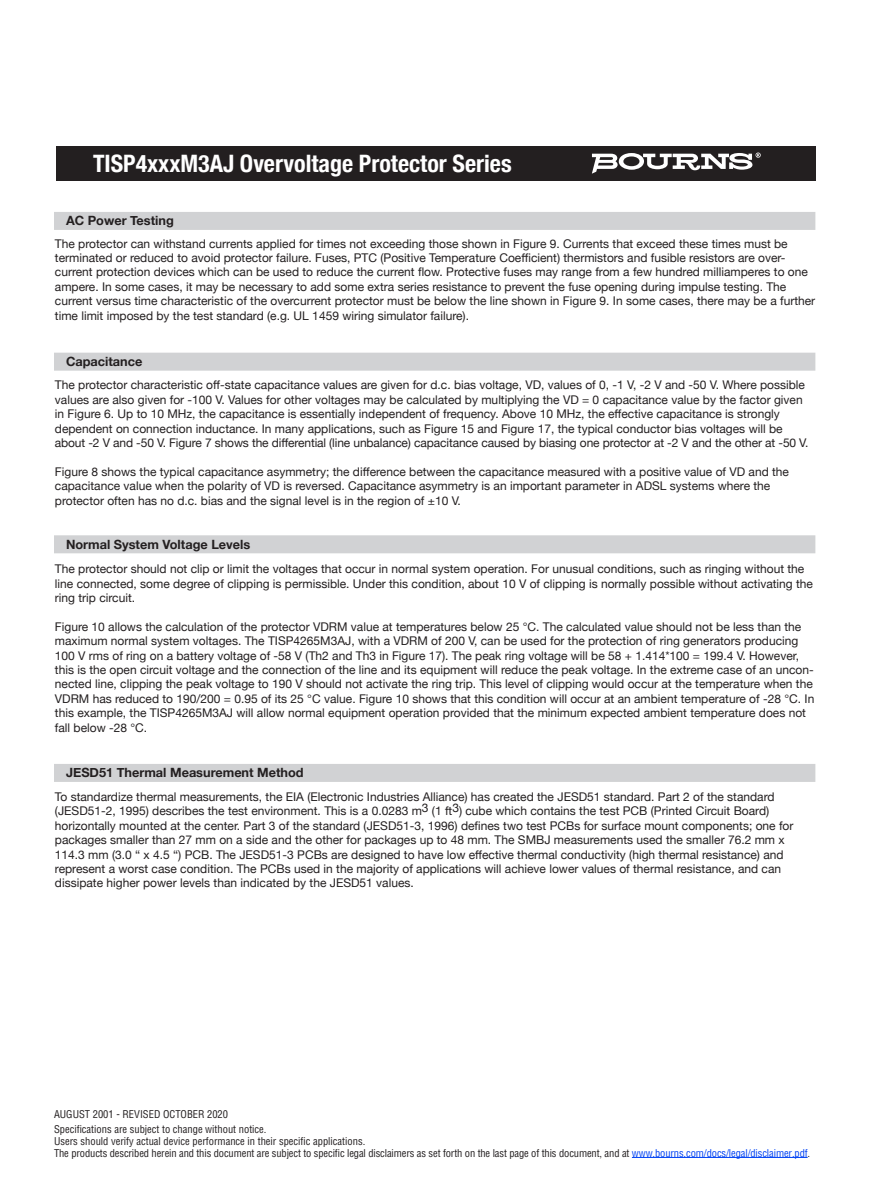
<style>
.page{position:relative;width:891px;height:1188px;background:#fff}
.page>*{position:absolute;margin:0;border:0;box-sizing:border-box;transform-origin:0 0}
.t1{font:700 condensed 24px "Helvetica Neue";color:#fff}
.t2{font:700 12.75px "Helvetica Neue";color:#231f20}
.t3{font:12px/14.4px "Helvetica Neue";color:#231f20}
.t4{font:condensed 10.5px/14.4px "Helvetica";letter-spacing:-.01em;color:#231f20}
.s1{color:#0042f4}
</style>
<div class="page">
<hr style="left:632px;top:1157px;width:176px;height:1px;background:#0042f4">
<div style="left:56px;top:146px;width:759px;height:34px;background:#231f20"></div>
<svg style="left:592px;top:153px;width:169px;height:21px"></svg>
<div style="left:54px;top:212px;width:761px;height:18px;background:#d1d2d4"></div>
<div style="left:54px;top:353px;width:761px;height:18px;background:#d1d2d4"></div>
<div style="left:54px;top:535px;width:761px;height:18px;background:#d1d2d4"></div>
<div style="left:54px;top:764px;width:761px;height:18px;background:#d1d2d4"></div>
<h1 class="t1" style="left:93px;top:143px;width:420px">TISP4xxxM3AJ Overvoltage Protector Series</h1>
<p class="t2" style="left:66px;top:211px;width:109px">AC Power Testing</p>
<p class="t3" style="left:55px;top:237px;width:762px">The protector can withstand currents applied for times not exceeding those shown in Figure 9. Currents that exceed these times must be terminated or reduced to avoid protector failure. Fuses, PTC (Positive Temperature Coefficient) thermistors and fusible resistors are over&shy;current protection devices which can be used to reduce the current flow. Protective fuses may range from a few hundred milliamperes to one ampere. In some cases, it may be necessary to add some extra series resistance to prevent the fuse opening during impulse testing. The current versus time characteristic of the overcurrent protector must be below the line shown in Figure 9. In some cases, there may be a further time limit imposed by the test standard (e.g. UL 1459 wiring simulator failure).</p>
<p class="t2" style="left:66px;top:352px;width:78px">Capacitance</p>
<p class="t3" style="left:55px;top:379px;width:755px">The protector characteristic off-state capacitance values are given for d.c. bias voltage, VD, values of 0, -1 V, -2 V and -50 V. Where possible values are also given for -100 V. Values for other voltages may be calculated by multiplying the VD = 0 capacitance value by the factor given in Figure 6. Up to 10 MHz, the capacitance is essentially independent of frequency. Above 10 MHz, the effective capacitance is strongly dependent on connection inductance. In many applications, such as Figure 15 and Figure 17, the typical conductor bias voltages will be about -2 V and -50 V. Figure 7 shows the differential (line unbalance) capacitance caused by biasing one protector at -2 V and the other at -50 V.</p>
<p class="t3" style="left:55px;top:465px;width:736px">Figure 8 shows the typical capacitance asymmetry; the difference between the capacitance measured with a positive value of VD and the capacitance value when the polarity of VD is reversed. Capacitance asymmetry is an important parameter in ADSL systems where the protector often has no d.c. bias and the signal level is in the region of ±10 V.</p>
<p class="t2" style="left:66px;top:534px;width:186px">Normal System Voltage Levels</p>
<p class="t3" style="left:55px;top:562px;width:760px">The protector should not clip or limit the voltages that occur in normal system operation. For unusual conditions, such as ringing without the line connected, some degree of clipping is permissible. Under this condition, about 10 V of clipping is normally possible without activating the ring trip circuit.</p>
<p class="t3" style="left:55px;top:620px;width:761px">Figure 10 allows the calculation of the protector VDRM value at temperatures below 25 °C. The calculated value should not be less than the maximum normal system voltages. The TISP4265M3AJ, with a VDRM of 200 V, can be used for the protection of ring generators producing 100 V rms of ring on a battery voltage of -58 V (Th2 and Th3 in Figure 17). The peak ring voltage will be 58 + 1.414*100 = 199.4 V. However, this is the open circuit voltage and the connection of the line and its equipment will reduce the peak voltage. In the extreme case of an uncon&shy;nected line, clipping the peak voltage to 190 V should not activate the ring trip. This level of clipping would occur at the temperature when the VDRM has reduced to 190/200 = 0.95 of its 25 °C value. Figure 10 shows that this condition will occur at an ambient temperature of -28 °C. In this example, the TISP4265M3AJ will allow normal equipment operation provided that the minimum expected ambient temperature does not fall below -28 °C.</p>
<p class="t2" style="left:66px;top:763px;width:239px">JESD51 Thermal Measurement Method</p>
<p class="t3" style="left:55px;top:790px;width:740px">To standardize thermal measurements, the EIA (Electronic Industries Alliance) has created the JESD51 standard. Part 2 of the standard (JESD51-2, 1995) describes the test environment. This is a 0.0283 m3 (1 ft3) cube which contains the test PCB (Printed Circuit Board) horizontally mounted at the center. Part 3 of the standard (JESD51-3, 1996) defines two test PCBs for surface mount components; one for packages smaller than 27 mm on a side and the other for packages up to 48 mm. The SMBJ measurements used the smaller 76.2 mm x 114.3 mm (3.0 “ x 4.5 “) PCB. The JESD51-3 PCBs are designed to have low effective thermal conductivity (high thermal resistance) and represent a worst case condition. The PCBs used in the majority of applications will achieve lower values of thermal resistance, and can dissipate higher power levels than indicated by the JESD51 values.</p>
<p class="t4" style="left:54px;top:1107px;width:214px">AUGUST 2001 - REVISED OCTOBER 2020<br>Specifications are subject to change without notice.</p>
<p class="t4" style="left:54px;top:1134px;width:758px;line-height:12px">Users should verify actual device performance in their specific applications.<br>The products described herein and this document are subject to specific legal disclaimers as set forth on the last page of this document, and at <span class="s1">www.bourns.com/docs/legal/disclaimer.pdf</span>.</p>
</div>
